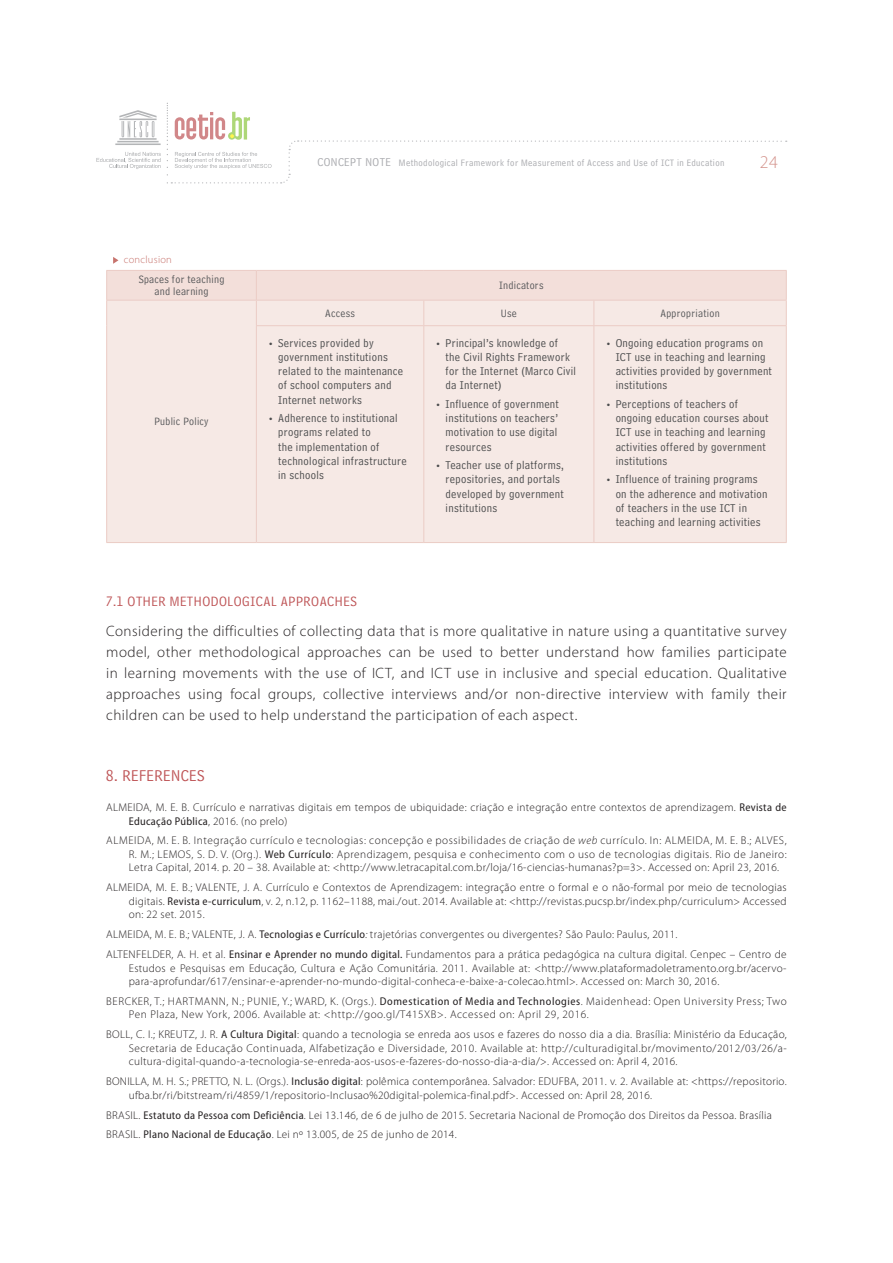
<style>
.page{position:relative;width:893px;height:1263px;background:#fff}
.page>*{position:absolute;margin:0;border:0;box-sizing:border-box;transform-origin:0 0}
.t1{font:300 18px "Myriad Pro";color:#d3918a}
.TIT_1{font:16.5px "Bell Centennial Std Address";letter-spacing:.03em;color:#be5456}
.Texto{font:300 15px/21px "Myriad Pro";letter-spacing:.03em;color:#231f20;text-align:justify}
.TIT_2{font:14.25px "Bell Centennial Std Address";letter-spacing:.04em;color:#be5456}
.t2{font:12px/14.2px "Bell Centennial Std Address";letter-spacing:.025em;color:#4b4c4d}
.Referencias{font:300 11.25px/13.5px "Myriad Pro";letter-spacing:.025em;color:#231f20;text-align:justify}
.Referencias-2{font:300 11.25px/13.5px "Myriad Pro";letter-spacing:.05em;color:#231f20}
.Tab_Tit_int{font:11.25px/12px "Bell Centennial Std Address";letter-spacing:.025em;color:#57585a;text-align:center}
.Tab_Continuacao{font:300 10.5px "Myriad Pro";letter-spacing:.025em;color:#c7736d}
.t3{font:9.75px "Bell Centennial Std Address";letter-spacing:.04em;color:#a8a9ad}
.s1{font-size:12px}
.s2{font-family:"Myriad Pro"}
.s3{font-weight:400;font-stretch:semi-condensed}
.s4{font-style:italic}
</style>
<div class="page">
<svg style="left:115px;top:110px;width:46px;height:35px"></svg>
<svg style="left:167px;top:103px;width:620px;height:81px"></svg>
<svg style="left:96px;top:152px;width:65px;height:17px"></svg>
<div style="left:107px;top:326px;width:679px;height:216px;background:#f6e9e5"></div>
<svg style="left:106px;top:270px;width:681px;height:56px;background:#f3e2dd"></svg>
<hr style="left:106px;top:326px;width:1px;height:216px;background:#ebccc5">
<hr style="left:106px;top:542px;width:150px;height:1px;background:#ebccc5">
<hr style="left:256px;top:326px;width:1px;height:216px;background:#ebccc5">
<hr style="left:423px;top:326px;width:1px;height:216px;background:#ebccc5">
<hr style="left:593px;top:326px;width:1px;height:216px;background:#ebccc5">
<hr style="left:786px;top:326px;width:1px;height:216px;background:#ebccc5">
<hr style="left:256px;top:542px;width:168px;height:1px;background:#ebccc5">
<hr style="left:424px;top:542px;width:170px;height:1px;background:#ebccc5">
<hr style="left:594px;top:542px;width:193px;height:1px;background:#ebccc5">
<svg style="left:113px;top:257px;width:5px;height:7px"></svg>
<p class="Tab_Continuacao" style="left:124px;top:253px;width:50px">conclusion</p>
<p class="t3" style="left:317px;top:157px;width:408px"><span class="s1">CONCEPT NOTE</span> Methodological Framework for Measurement of Access and Use of ICT in Education</p>
<h1 class="t1" style="left:760px;top:151px;width:20px">24</h1>
<p class="Tab_Tit_int" style="left:139px;top:273px;width:87px">Spaces for teaching and learning</p>
<p class="Tab_Tit_int" style="left:499px;top:279px;width:46px">Indicators</p>
<p class="Tab_Tit_int" style="left:154px;top:415px;width:56px">Public Policy</p>
<p class="Tab_Tit_int" style="left:325px;top:307px;width:31px">Access</p>
<p class="Tab_Tit_int" style="left:501px;top:307px;width:18px">Use</p>
<p class="Tab_Tit_int" style="left:660px;top:307px;width:61px">Appropriation</p>
<p class="t2" style="left:278px;top:335px;width:127px;text-indent:-9px"><span class="s2">•</span> Services provided by government institutions related to the maintenance of school computers and<br>Internet networks</p>
<p class="t2" style="left:278px;top:411px;width:130px;text-indent:-9px"><span class="s2">•</span> Adherence to institutional programs related to<br>the implementation of technological infrastructure in schools</p>
<p class="t2" style="left:446px;top:335px;width:132px;text-indent:-9px"><span class="s2">•</span> Principal’s knowledge of<br>the Civil Rights Framework for the Internet (Marco Civil da Internet)</p>
<p class="t2" style="left:446px;top:397px;width:115px;text-indent:-9px"><span class="s2">•</span> Influence of government institutions on teachers’ motivation to use digital resources</p>
<p class="t2" style="left:446px;top:458px;width:120px;text-indent:-9px"><span class="s2">•</span> Teacher use of platforms, repositories, and portals developed by government institutions</p>
<p class="t2" style="left:616px;top:335px;width:158px;text-indent:-9px"><span class="s2">•</span> Ongoing education programs on<br>ICT use in teaching and learning activities provided by government institutions</p>
<p class="t2" style="left:616px;top:397px;width:154px;text-indent:-9px"><span class="s2">•</span> Perceptions of teachers of ongoing education courses about<br>ICT use in teaching and learning activities offered by government institutions</p>
<p class="t2" style="left:616px;top:472px;width:153px;text-indent:-9px"><span class="s2">•</span> Influence of training programs on the adherence and motivation of teachers in the use ICT in teaching and learning activities</p>
<p class="TIT_2" style="left:106px;top:593px;width:252px">7.1 OTHER METHODOLOGICAL APPROACHES</p>
<p class="Texto" style="left:106px;top:620px;width:682px">Considering the difficulties of collecting data that is more qualitative in nature using a quantitative survey model, other methodological approaches can be used to better understand how families participate in learning movements with the use of ICT, and ICT use in inclusive and special education. Qualitative approaches using focal groups, collective interviews and/or non-directive interview with family their children can be used to help understand the participation of each aspect.</p>
<p class="TIT_1" style="left:106px;top:765px;width:100px">8. REFERENCES</p>
<p class="Referencias" style="left:129px;top:800px;width:659px;text-indent:-22px">ALMEIDA, M. E. B. Currículo e narrativas digitais em tempos de ubiquidade: criação e integração entre contextos de aprendizagem. <span class="s3">Revista de<br>Educação Pública</span>, 2016. (no prelo)</p>
<p class="Referencias" style="left:129px;top:834px;width:659px;text-indent:-22px">ALMEIDA, M. E. B. Integração currículo e tecnologias: concepção e possibilidades de criação de <span class="s4">web</span> currículo. In: ALMEIDA, M. E. B.; ALVES, R. M.; LEMOS, S. D. V. (Org.). <span class="s3">Web Currículo</span>: Aprendizagem, pesquisa e conhecimento com o uso de tecnologias digitais. Rio de Janeiro:<br>Letra Capital, 2014. p. 20 – 38. Available at: &lt;http://www.letracapital.com.br/loja/16-ciencias-humanas?p=3&gt;. Accessed on: April 23, 2016.</p>
<p class="Referencias" style="left:129px;top:881px;width:659px;text-indent:-22px">ALMEIDA, M. E. B.; VALENTE, J. A. Currículo e Contextos de Aprendizagem: integração entre o formal e o não-formal por meio de tecnologias digitais. <span class="s3">Revista e-curriculum</span>, v. 2, n.12, p. 1162–1188, mai./out. 2014. Available at: &lt;http://revistas.pucsp.br/index.php/curriculum&gt; Accessed on: 22 set. 2015.</p>
<p class="Referencias" style="left:106px;top:927px;width:573px">ALMEIDA, M. E. B.; VALENTE, J. A. <span class="s3">Tecnologias e Currículo</span><span class="s4">:</span> trajetórias convergentes ou divergentes? São Paulo: Paulus, 2011.</p>
<p class="Referencias" style="left:129px;top:947px;width:659px;text-indent:-22px">ALTENFELDER, A. H. et al. <span class="s3">Ensinar e Aprender no mundo digital.</span> Fundamentos para a prática pedagógica na cultura digital. Cenpec – Centro de Estudos e Pesquisas em Educação, Cultura e Ação Comunitária. 2011. Available at: &lt;http://www.plataformadoletramento.org.br/acervo&shy;para-aprofundar/617/ensinar-e-aprender-no-mundo-digital-conheca-e-baixe-a-colecao.html&gt;. Accessed on: March 30, 2016.</p>
<p class="Referencias-2" style="left:129px;top:994px;width:659px;text-indent:-22px">BERCKER, T.; HARTMANN, N.; PUNIE, Y.; WARD, K. (Orgs.). <span class="s3">Domestication of Media and Technologies</span>. Maidenhead: Open University Press; Two<br>Pen Plaza, New York, 2006. Available at: &lt;http://goo.gl/T415XB&gt;. Accessed on: April 29, 2016.</p>
<p class="Referencias" style="left:129px;top:1028px;width:659px;text-indent:-22px">BOLL, C. I.; KREUTZ, J. R. <span class="s3">A Cultura Digital</span>: quando a tecnologia se enreda aos usos e fazeres do nosso dia a dia. Brasília: Ministério da Educação, Secretaria de Educação Continuada, Alfabetização e Diversidade, 2010. Available at: http://culturadigital.br/movimento/2012/03/26/a&shy;cultura-digital-quando-a-tecnologia-se-enreda-aos-usos-e-fazeres-do-nosso-dia-a-dia/&gt;. Accessed on: April 4, 2016.</p>
<p class="Referencias" style="left:129px;top:1074px;width:659px;text-indent:-22px">BONILLA, M. H. S.; PRETTO, N. L. (Orgs.). <span class="s3">Inclusão digital</span>: polêmica contemporânea. Salvador: EDUFBA, 2011. v. 2. Available at: &lt;https://repositorio. ufba.br/ri/bitstream/ri/4859/1/repositorio-Inclusao%20digital-polemica-final.pdf&gt;. Accessed on: April 28, 2016.</p>
<p class="Referencias" style="left:106px;top:1108px;width:667px">BRASIL. <span class="s3">Estatuto da Pessoa com Deficiência</span>. Lei 13.146, de 6 de julho de 2015. Secretaria Nacional de Promoção dos Direitos da Pessoa. Brasília</p>
<p class="Referencias" style="left:106px;top:1128px;width:352px">BRASIL. <span class="s3">Plano Nacional de Educação</span>. Lei nº 13.005, de 25 de junho de 2014.</p>
</div>
